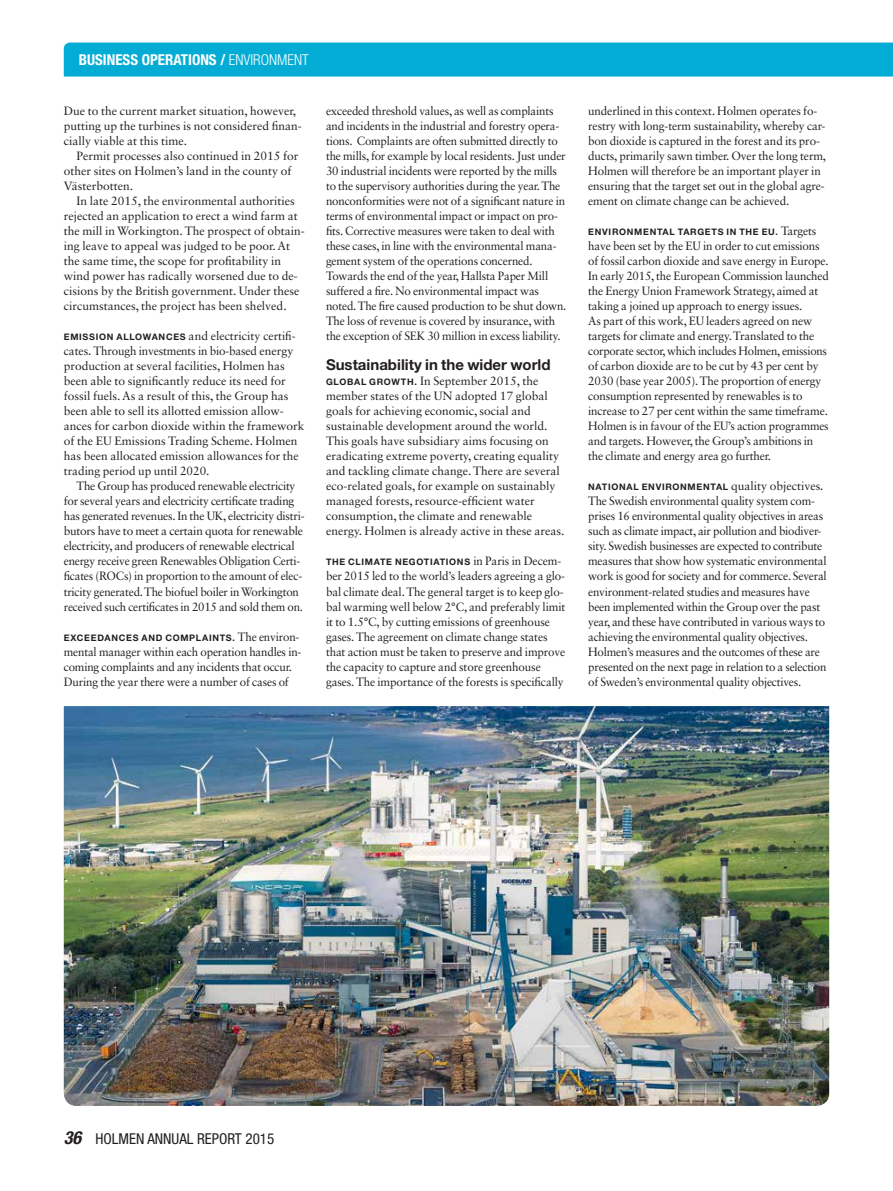
<style>
.page{position:relative;width:893px;height:1191px;background:#fff}
.page>*{position:absolute;margin:0;border:0;box-sizing:border-box;transform-origin:0 0}
._2013_Vinjett{font:700 condensed 15px "Helvetica Neue LT Std";color:#fff}
._2013_Mellanrubrik{font:700 15px "Helvetica Neue LT Std";color:#231f20}
.t1{font:condensed 15px "Helvetica Neue LT Std";color:#231f20}
._2013_Brödtext{font:12px/15px "Sabon LT Std";letter-spacing:-.015em;color:#231f20}
._2013_Brödtext-2{font:12px/15px "Sabon LT Std";letter-spacing:-.015em;color:#231f20;scale:.96 1}
._2013_Brödtext-3{font:700 9px "Helvetica Neue LT Std";letter-spacing:.08em;color:#231f20}
.s1{font-weight:300}
.s2{font-family:"Helvetica Neue LT Std";font-weight:700;font-size:9px}
.s3{font-family:"Sabon LT Std";font-weight:400;font-size:12px}
.s4{font-weight:700;font-style:italic;font-size:18px}
</style>
<div class="page">
<div style="left:64px;top:43px;width:829px;height:34px;background:#03acd4"></div>
<img style="left:64px;top:706px;width:765px;height:400px">
<p class="_2013_Vinjett" style="left:79px;top:51px;width:232px">BUSINESS OPERATIONS / <span class="s1">ENVIRONMENT</span></p>
<p class="_2013_Brödtext" style="left:64px;top:103px;width:240px">Due to the current market situation, however, putting up the turbines is not considered finan&shy;cially viable at this time.</p>
<p class="_2013_Brödtext" style="left:64px;top:148px;width:236px;text-indent:13px">Permit processes also continued in 2015 for other sites on Holmen’s land in the county of<br>Västerbotten.</p>
<p class="_2013_Brödtext" style="left:64px;top:193px;width:242px;text-indent:13px">In late 2015, the environmental authorities rejected an application to erect a wind farm at the mill in Workington. The prospect of obtain&shy;ing leave to appeal was judged to be poor. At the same time, the scope for profitability in wind power has radically worsened due to de&shy;cisions by the British government. Under these circumstances, the project has been shelved.</p>
<p class="_2013_Brödtext" style="left:64px;top:328px;width:242px"><span class="s2">EMISSION ALLOWANCES</span> and electricity certifi&shy;cates<span class="s2">.</span> Through investments in bio-based energy production at several facilities, Holmen has been able to significantly reduce its need for fossil fuels. As a result of this, the Group has been able to sell its allotted emission allow&shy;ances for carbon dioxide within the framework of the EU Emissions Trading Scheme. Holmen has been allocated emission allowances for the trading period up until 2020.</p>
<p class="_2013_Brödtext" style="left:64px;top:478px;width:242px;text-indent:13px">The Group has produced renewable electricity for several years and electricity certificate trading has generated revenues. In the UK, electricity distri&shy;butors have to meet a certain quota for renewable electricity, and producers of renewable electrical energy receive green Renewables Obligation Certi&shy;ficates (ROCs) in proportion to the amount of elec&shy;tricity generated. The biofuel boiler in Workington received such certificates in 2015 and sold them on.</p>
<p class="_2013_Brödtext-3" style="left:64px;top:632px;width:237px">EXCEEDANCES AND COMPLAINTS. <span class="s3">The environ-</span></p>
<p class="_2013_Brödtext-2" style="left:64px;top:643px;width:249px">mental manager within each operation handles in&shy;coming complaints and any incidents that occur.<br>During the year there were a number of cases of</p>
<p class="_2013_Brödtext-2" style="left:326px;top:103px;width:252px">exceeded threshold values, as well as complaints and incidents in the industrial and forestry opera&shy;tions. Complaints are often submitted directly to the mills, for example by local residents. Just under 30 industrial incidents were reported by the mills to the supervisory authorities during the year. The nonconformities were not of a significant nature in terms of environmental impact or impact on pro&shy;fits. Corrective measures were taken to deal with these cases, in line with the environmental mana&shy;gement system of the operations concerned.<br>Towards the end of the year, Hallsta Paper Mill suffered a fire. No environmental impact was noted. The fire caused production to be shut down.<br>The loss of revenue is covered by insurance, with the exception of SEK 30 million in excess liability.</p>
<p class="_2013_Mellanrubrik" style="left:326px;top:356px;width:226px">Sustainability in the wider world</p>
<p class="_2013_Brödtext" style="left:326px;top:373px;width:240px"><span class="s2">GLOBAL GROWTH.</span> In September 2015, the member states of the UN adopted 17 global goals for achieving economic, social and sustainable development around the world.<br>This goals have subsidiary aims focusing on eradicating extreme poverty, creating equality and tackling climate change. There are several eco-related goals, for example on sustainably managed forests, resource-efficient water consumption, the climate and renewable energy. Holmen is already active in these areas.</p>
<p class="_2013_Brödtext-3" style="left:326px;top:557px;width:237px">THE CLIMATE NEGOTIATIONS <span class="s3">in Paris in Decem-</span></p>
<p class="_2013_Brödtext" style="left:326px;top:568px;width:241px">ber 2015 led to the world’s leaders agreeing a glo&shy;bal climate deal. The general target is to keep glo&shy;bal warming well below 2°C, and preferably limit it to 1.5°C, by cutting emissions of greenhouse gases. The agreement on climate change states that action must be taken to preserve and improve the capacity to capture and store greenhouse gases. The importance of the forests is specifically</p>
<p class="_2013_Brödtext" style="left:588px;top:103px;width:239px">underlined in this context. Holmen operates fo&shy;restry with long-term sustainability, whereby car&shy;bon dioxide is captured in the forest and its pro&shy;ducts, primarily sawn timber. Over the long term, Holmen will therefore be an important player in ensuring that the target set out in the global agre&shy;ement on climate change can be achieved.</p>
<p class="_2013_Brödtext-3" style="left:588px;top:227px;width:230px">ENVIRONMENTAL TARGETS IN THE EU. <span class="s3">Targets</span></p>
<p class="_2013_Brödtext" style="left:588px;top:238px;width:242px">have been set by the EU in order to cut emissions of fossil carbon dioxide and save energy in Europe.<br>In early 2015, the European Commission launched the Energy Union Framework Strategy, aimed at taking a joined up approach to energy issues.<br>As part of this work, EU leaders agreed on new targets for climate and energy. Translated to the corporate sector, which includes Holmen, emissions of carbon dioxide are to be cut by 43 per cent by 2030 (base year 2005). The proportion of energy consumption represented by renewables is to increase to 27 per cent within the same timeframe.<br>Holmen is in favour of the EU’s action programmes and targets. However, the Group’s ambitions in the climate and energy area go further.</p>
<p class="_2013_Brödtext-3" style="left:588px;top:482px;width:236px">NATIONAL ENVIRONMENTAL <span class="s3">quality objectives</span>.</p>
<p class="_2013_Brödtext-2" style="left:588px;top:493px;width:250px">The Swedish environmental quality system com&shy;prises 16 environmental quality objectives in areas such as climate impact, air pollution and biodiver&shy;sity. Swedish businesses are expected to contribute measures that show how systematic environmental work is good for society and for commerce. Several environment-related studies and measures have been implemented within the Group over the past year, and these have contributed in various ways to achieving the environmental quality objectives.<br>Holmen’s measures and the outcomes of these are presented on the next page in relation to a selection of Sweden’s environmental quality objectives.</p>
<p class="t1" style="left:64px;top:1130px;width:212px"><span class="s4">36</span> HOLMEN ANNUAL REPORT 2015</p>
</div>
